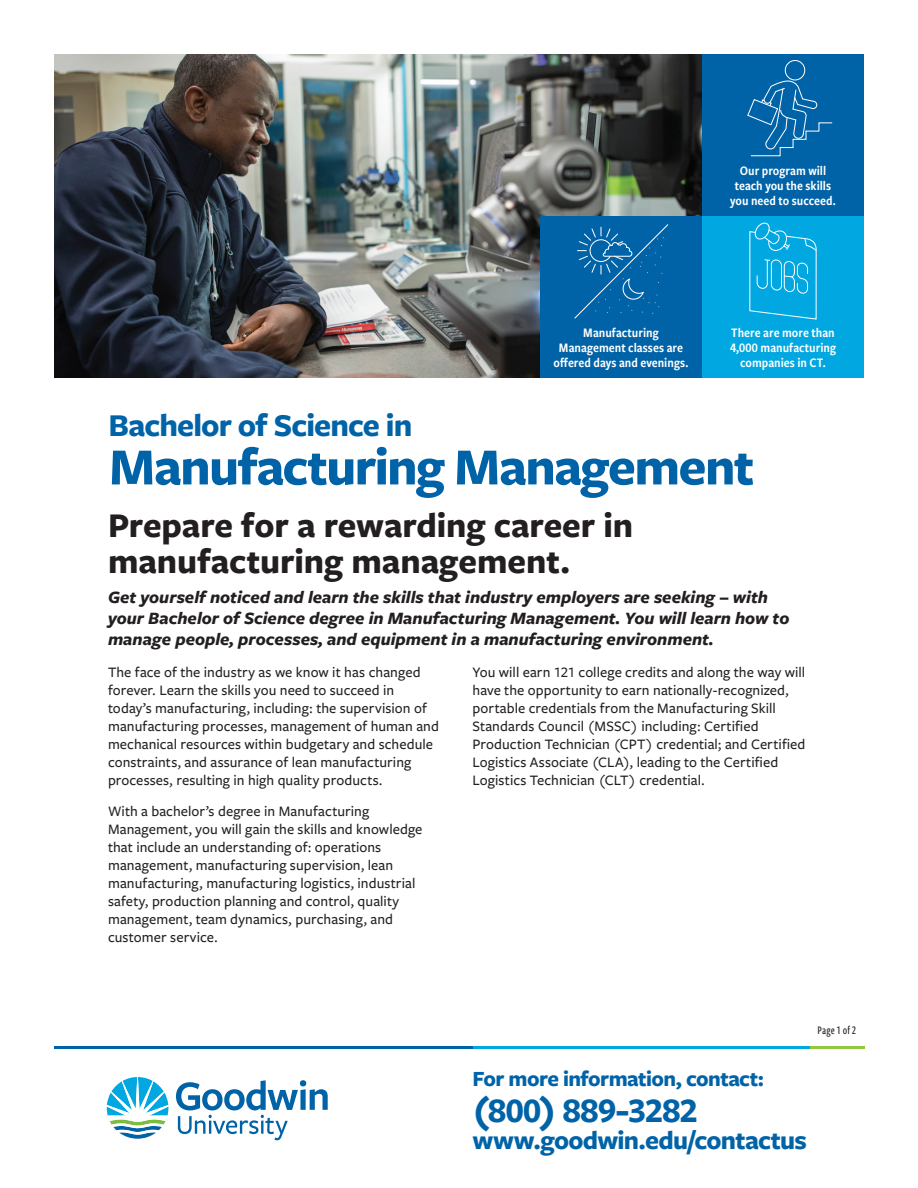
<style>
.page{position:relative;width:918px;height:1188px;background:#fff}
.page>*{position:absolute;margin:0;border:0;box-sizing:border-box;transform-origin:0 0}
.t1{font:700 54px "Freight Sans Pro";letter-spacing:-.03em;color:#0163a7}
.t2{font:700 36px/36px "Freight Sans Pro";color:#231f20}
.t3{font:700 36px "Freight Sans Pro";letter-spacing:-.015em;color:#0163a7}
.t4{font:700 33px "Freight Sans Pro";letter-spacing:-.03em;color:#0163a7}
.t5{font:700 27px "Freight Sans Pro";letter-spacing:-.025em;color:#0163a7}
.t6{font:700 22.5px "Freight Sans Pro";letter-spacing:-.025em;color:#0163a7}
.t7{font:italic 700 18px/21px "Freight Sans Pro";color:#231f20}
.t8{font:500 15px/18px "Freight Sans Pro";letter-spacing:.005em;color:#231f20}
.t9{font:13.5px/15px "Freight Sans Cnd Pro Semi";color:#fff;text-align:center}
.t10{font:500 12px "Freight Sans Cmp Pro";letter-spacing:.01em;color:#231f20}
</style>
<div class="page">
<hr style="left:472px;top:1046px;width:338px;height:3px;background:#00a7e0">
<hr style="left:54px;top:1046px;width:418px;height:3px;background:#0163a7">
<hr style="left:810px;top:1046px;width:55px;height:3px;background:#93c83d">
<svg style="left:176px;top:1080px;width:152px;height:60px"></svg>
<svg style="left:107px;top:1077px;width:61px;height:62px"></svg>
<img style="left:54px;top:54px;width:648px;height:324px">
<div style="left:702px;top:216px;width:162px;height:162px;background:#00a7e0"></div>
<div style="left:540px;top:216px;width:162px;height:162px;background:#0163a7"></div>
<div style="left:702px;top:54px;width:162px;height:162px;background:#0163a7"></div>
<div style="left:785px;top:60px;width:20px;height:20px;border:1px solid #fff;border-radius:50%"></div>
<svg style="left:747px;top:80px;width:86px;height:77px"></svg>
<svg style="left:574px;top:224px;width:95px;height:95px"></svg>
<svg style="left:749px;top:222px;width:68px;height:98px"></svg>
<p class="t9" style="left:730px;top:163px;width:107px">Our program will teach you the skills you need to succeed.</p>
<p class="t9" style="left:554px;top:325px;width:136px">Manufacturing<br>Management classes are offered days and evenings.</p>
<p class="t9" style="left:730px;top:325px;width:107px">There are more than<br>4,000 manufacturing companies in CT.</p>
<h3 class="t4" style="left:109px;top:403px;width:305px">Bachelor of Science in</h3>
<h1 class="t1" style="left:109px;top:430px;width:647px">Manufacturing Management</h1>
<h2 class="t2" style="left:108px;top:506px;width:527px">Prepare for a rewarding career in manufacturing management.</h2>
<p class="t7" style="left:108px;top:586px;width:683px">Get yourself noticed and learn the skills that industry employers are seeking – with your Bachelor of Science degree in Manufacturing Management. You will learn how to manage people, processes, and equipment in a manufacturing environment.</p>
<p class="t8" style="left:108px;top:663px;width:333px">The face of the industry as we know it has changed forever. Learn the skills you need to succeed in today’s manufacturing, including: the supervision of manufacturing processes, management of human and mechanical resources within budgetary and schedule constraints, and assurance of lean manufacturing processes, resulting in high quality products.</p>
<p class="t8" style="left:108px;top:802px;width:316px">With a bachelor’s degree in Manufacturing Management, you will gain the skills and knowledge that include an understanding of: operations management, manufacturing supervision, lean manufacturing, manufacturing logistics, industrial safety, production planning and control, quality management, team dynamics, purchasing, and customer service.</p>
<p class="t8" style="left:472px;top:663px;width:335px">You will earn 121 college credits and along the way will have the opportunity to earn nationally-recognized, portable credentials from the Manufacturing Skill Standards Council (MSSC) including: Certified Production Technician (CPT) credential; and Certified Logistics Associate (CLA), leading to the Certified Logistics Technician (CLT) credential.</p>
<p class="t10" style="left:818px;top:1022px;width:40px">Page 1 of 2</p>
<h3 class="t6" style="left:472px;top:1063px;width:293px">For more information, contact:</h3>
<h2 class="t3" style="left:472px;top:1085px;width:227px">(800) 889-3282</h2>
<h3 class="t5" style="left:472px;top:1121px;width:336px">www.goodwin.edu/contactus</h3>
</div>
